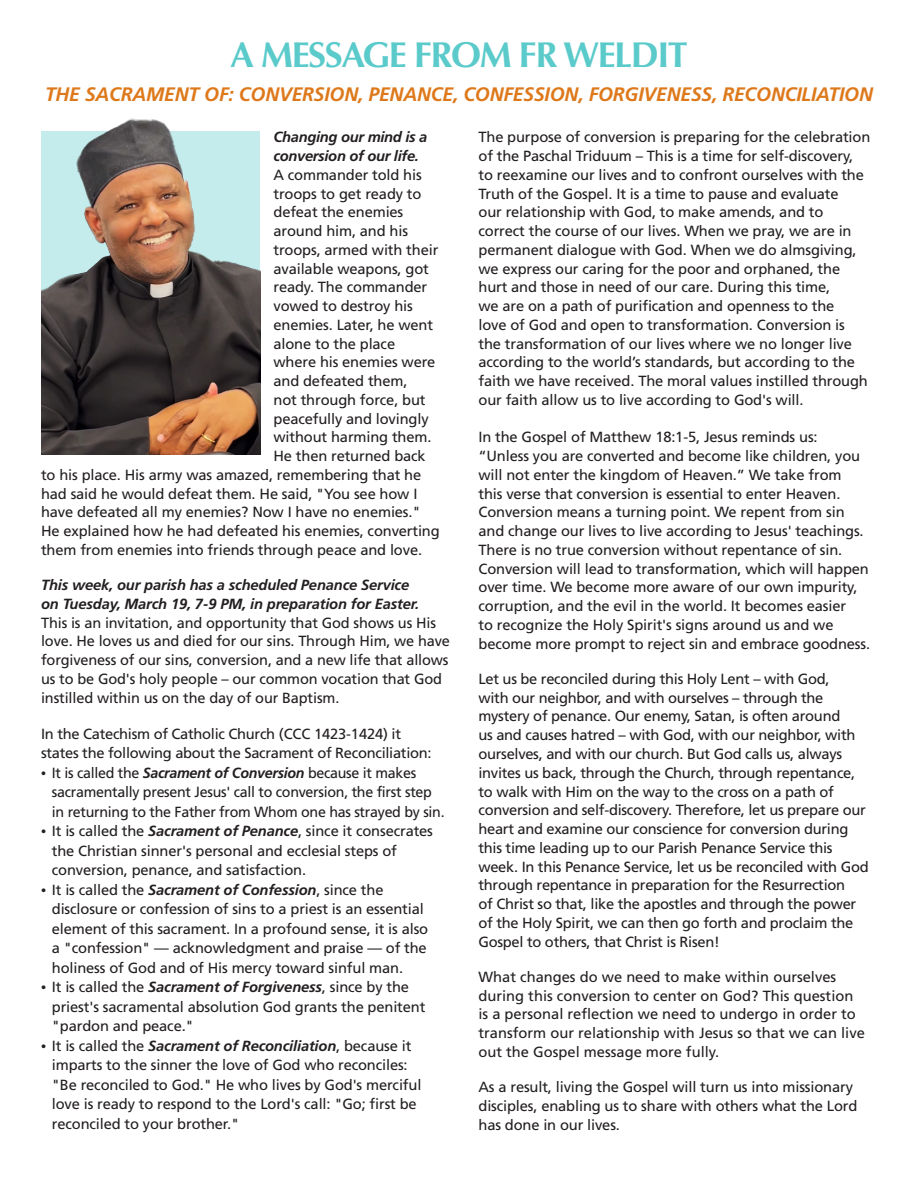
<style>
.page{position:relative;width:918px;height:1188px;background:#fff}
.page>*{position:absolute;margin:0;border:0;box-sizing:border-box;transform-origin:0 0}
.t1{font:700 36px "Optima";letter-spacing:-.04em;color:#5bcaca}
.t2{font:italic 700 19.5px "Frutiger LT Std";letter-spacing:-.01em;color:#de791b}
.t3{font:14.7px/18.8px "Frutiger LT Std";letter-spacing:-.01em;color:#231f20}
.t4{font:italic 700 14.7px "Frutiger LT Std";letter-spacing:-.02em;color:#231f20}
.s1{font-weight:700;font-style:italic}
.s2{font-family:"Myriad Pro";font-size:18px}
</style>
<div class="page">
<img style="left:42px;top:118px;width:218px;height:337px">
<p class="t1" style="left:230px;top:34px;width:459px">A MESSAGE FROM FR WELDIT</p>
<p class="t2" style="left:45px;top:83px;width:829px">THE SACRAMENT OF: CONVERSION, PENANCE, CONFESSION, FORGIVENESS, RECONCILIATION</p>
<p class="t4" style="left:274px;top:129px;width:155px">Changing our mind is a</p>
<p class="t4" style="left:274px;top:147px;width:147px">conversion of our life.</p>
<p class="t3" style="left:274px;top:165px;width:150px">A commander told his</p>
<p class="t3" style="left:274px;top:184px;width:150px">troops to get ready to</p>
<p class="t3" style="left:274px;top:203px;width:131px">defeat the enemies</p>
<p class="t3" style="left:274px;top:222px;width:136px">around him, and his</p>
<p class="t3" style="left:274px;top:240px;width:166px">troops, armed with their</p>
<p class="t3" style="left:274px;top:259px;width:157px">available weapons, got</p>
<p class="t3" style="left:274px;top:278px;width:155px">ready. The commander</p>
<p class="t3" style="left:274px;top:297px;width:141px">vowed to destroy his</p>
<p class="t3" style="left:274px;top:315px;width:161px">enemies. Later, he went</p>
<p class="t3" style="left:274px;top:334px;width:123px">alone to the place</p>
<p class="t3" style="left:274px;top:353px;width:163px">where his enemies were</p>
<p class="t3" style="left:274px;top:372px;width:135px">and defeated them,</p>
<p class="t3" style="left:274px;top:390px;width:154px">not through force, but</p>
<p class="t3" style="left:274px;top:409px;width:157px">peacefully and lovingly</p>
<p class="t3" style="left:274px;top:428px;width:159px">without harming them.</p>
<p class="t3" style="left:274px;top:447px;width:154px">He then returned back</p>
<p class="t3" style="left:41px;top:466px;width:382px">to his place. His army was amazed, remembering that he</p>
<p class="t3" style="left:41px;top:484px;width:378px">had said he would defeat them. He said, "You see how I</p>
<p class="t3" style="left:41px;top:503px;width:381px">have defeated all my enemies? Now I have no enemies."</p>
<p class="t3" style="left:41px;top:522px;width:400px">He explained how he had defeated his enemies, converting</p>
<p class="t3" style="left:41px;top:541px;width:383px">them from enemies into friends through peace and love.</p>
<p class="t3" style="left:41px;top:576px;width:410px"><span class="s1">This week, our parish has a scheduled Penance Service<br>on Tuesday, March 19, 7-9 PM, in preparation for Easter.<br></span>This is an invitation, and opportunity that God shows us His love. He loves us and died for our sins. Through Him, we have forgiveness of our sins, conversion, and a new life that allows us to be God's holy people – our common vocation that God instilled within us on the day of our Baptism.</p>
<p class="t3" style="left:41px;top:724px;width:392px;line-height:19.5px">In the Catechism of Catholic Church (CCC 1423-1424) it states the following about the Sacrament of Reconciliation:</p>
<p class="t3" style="left:52px;top:763px;width:394px;line-height:19.5px;text-indent:-11px"><span class="s2">•</span> It is called the <span class="s1">Sacrament of Conversion</span> because it makes sacramentally present Jesus' call to conversion, the first step in returning to the Father from Whom one has strayed by sin.</p>
<p class="t3" style="left:52px;top:821px;width:383px;line-height:19.5px;text-indent:-11px"><span class="s2">•</span> It is called the <span class="s1">Sacrament of Penance</span>, since it consecrates the Christian sinner's personal and ecclesial steps of conversion, penance, and satisfaction.</p>
<p class="t3" style="left:52px;top:880px;width:378px;line-height:19.5px;text-indent:-11px"><span class="s2">•</span> It is called the <span class="s1">Sacrament of Confession</span>, since the disclosure or confession of sins to a priest is an essential element of this sacrament. In a profound sense, it is also a "confession" — acknowledgment and praise — of the holiness of God and of His mercy toward sinful man.</p>
<p class="t3" style="left:52px;top:977px;width:375px;line-height:19.5px;text-indent:-11px"><span class="s2">•</span> It is called the <span class="s1">Sacrament of Forgiveness</span>, since by the priest's sacramental absolution God grants the penitent "pardon and peace."</p>
<p class="t3" style="left:52px;top:1036px;width:371px;line-height:19.5px;text-indent:-11px"><span class="s2">•</span> It is called the <span class="s1">Sacrament of Reconciliation</span>, because it imparts to the sinner the love of God who reconciles: "Be reconciled to God." He who lives by God's merciful love is ready to respond to the Lord's call: "Go; first be reconciled to your brother."</p>
<p class="t3" style="left:478px;top:128px;width:393px">The purpose of conversion is preparing for the celebration of the Paschal Triduum – This is a time for self-discovery, to reexamine our lives and to confront ourselves with the Truth of the Gospel. It is a time to pause and evaluate<br>our relationship with God, to make amends, and to correct the course of our lives. When we pray, we are in permanent dialogue with God. When we do almsgiving, we express our caring for the poor and orphaned, the hurt and those in need of our care. During this time,<br>we are on a path of purification and openness to the<br>love of God and open to transformation. Conversion is the transformation of our lives where we no longer live according to the world’s standards, but according to the faith we have received. The moral values instilled through our faith allow us to live according to God's will.</p>
<p class="t3" style="left:478px;top:428px;width:393px">In the Gospel of Matthew 18:1-5, Jesus reminds us: “Unless you are converted and become like children, you will not enter the kingdom of Heaven.” We take from<br>this verse that conversion is essential to enter Heaven.<br>Conversion means a turning point. We repent from sin and change our lives to live according to Jesus' teachings.<br>There is no true conversion without repentance of sin.<br>Conversion will lead to transformation, which will happen over time. We become more aware of our own impurity, corruption, and the evil in the world. It becomes easier<br>to recognize the Holy Spirit's signs around us and we become more prompt to reject sin and embrace goodness.</p>
<p class="t3" style="left:478px;top:670px;width:392px">Let us be reconciled during this Holy Lent – with God,<br>with our neighbor, and with ourselves – through the mystery of penance. Our enemy, Satan, is often around<br>us and causes hatred – with God, with our neighbor, with ourselves, and with our church. But God calls us, always invites us back, through the Church, through repentance, to walk with Him on the way to the cross on a path of conversion and self-discovery. Therefore, let us prepare our heart and examine our conscience for conversion during this time leading up to our Parish Penance Service this week. In this Penance Service, let us be reconciled with God through repentance in preparation for the Resurrection<br>of Christ so that, like the apostles and through the power of the Holy Spirit, we can then go forth and proclaim the Gospel to others, that Christ is Risen!</p>
<p class="t3" style="left:478px;top:967px;width:388px">What changes do we need to make within ourselves during this conversion to center on God? This question is a personal reflection we need to undergo in order to transform our relationship with Jesus so that we can live out the Gospel message more fully.</p>
<p class="t3" style="left:478px;top:1078px;width:380px">As a result, living the Gospel will turn us into missionary disciples, enabling us to share with others what the Lord has done in our lives.</p>
</div>
